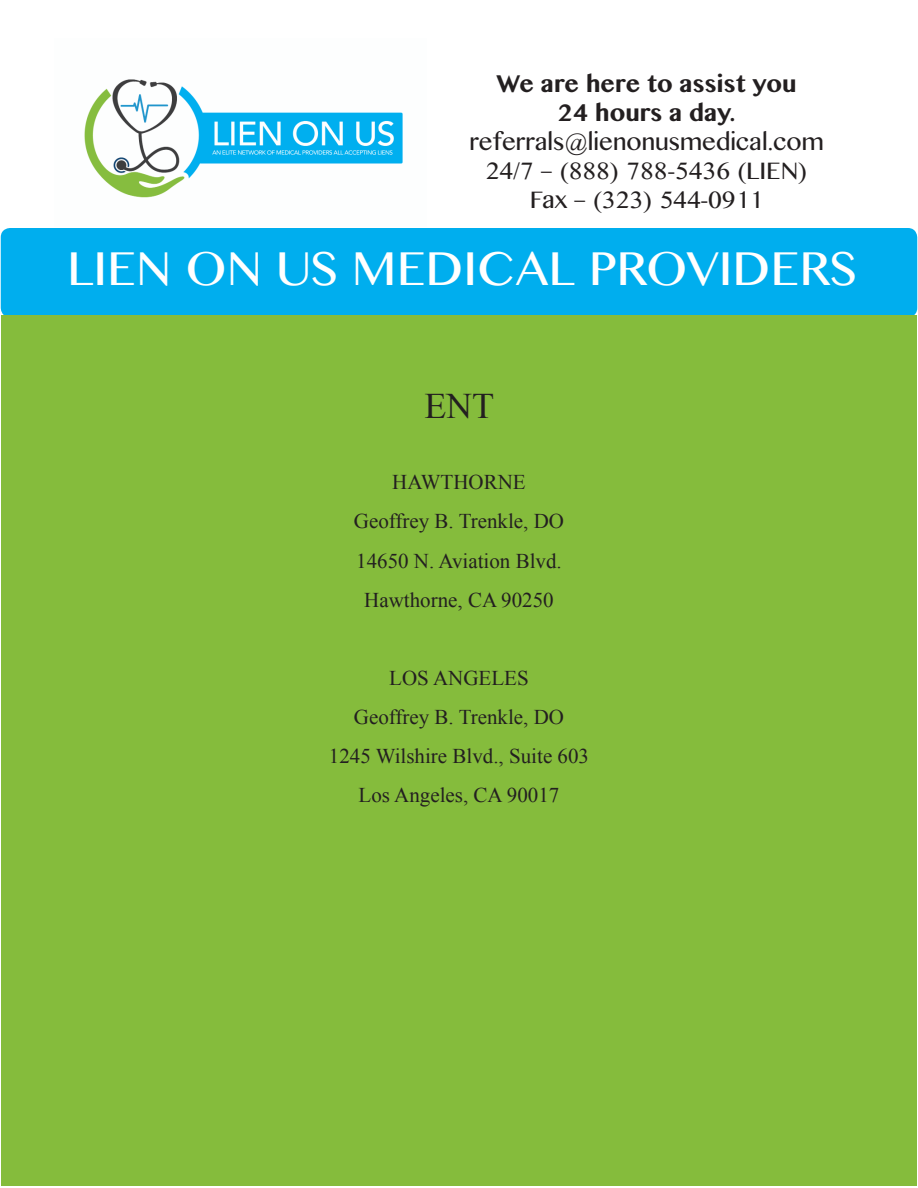
<style>
.page{position:relative;width:918px;height:1188px;background:#fff}
.page>*{position:absolute;margin:0;border:0;box-sizing:border-box;transform-origin:0 0}
.t1{font:48px "Myanmar MN";color:#fff}
.t2{font:36px "Times New Roman";color:#231f20}
.t3{font:24px "Myanmar MN";color:#231f20}
.t4{font:700 24px "Myanmar MN";color:#231f20}
.t5{font:21px "Times New Roman";color:#231f20}
</style>
<div class="page">
<img style="left:84px;top:79px;width:319px;height:119px">
<div style="left:1px;top:228px;width:916px;height:89px;background:#00aeee;border-radius:9px"></div>
<div style="left:1px;top:315px;width:915px;height:871px;background:#85bc3c"></div>
<p class="t4" style="left:497px;top:70px;width:301px">We are here to assist you</p>
<p class="t4" style="left:557px;top:99px;width:180px">24 hours a day.</p>
<p class="t3" style="left:469px;top:128px;width:356px">referrals@lienonusmedical.com</p>
<p class="t3" style="left:486px;top:156px;width:323px">24/7 – (888) 788-5436 (LIEN)</p>
<p class="t3" style="left:530px;top:185px;width:235px">Fax – (323) 544-0911</p>
<p class="t1" style="left:67px;top:241px;width:791px">LIEN ON US MEDICAL PROVIDERS</p>
<p class="t2" style="left:424px;top:382px;width:71px">ENT</p>
<p class="t5" style="left:392px;top:468px;width:135px">HAWTHORNE</p>
<p class="t5" style="left:354px;top:507px;width:212px">Geoffrey B. Trenkle, DO</p>
<p class="t5" style="left:356px;top:546px;width:207px">14650 N. Aviation Blvd.</p>
<p class="t5" style="left:364px;top:586px;width:191px">Hawthorne, CA 90250</p>
<p class="t5" style="left:389px;top:664px;width:141px">LOS ANGELES</p>
<p class="t5" style="left:354px;top:703px;width:212px">Geoffrey B. Trenkle, DO</p>
<p class="t5" style="left:329px;top:742px;width:262px">1245 Wilshire Blvd., Suite 603</p>
<p class="t5" style="left:359px;top:781px;width:202px">Los Angeles, CA 90017</p>
</div>
